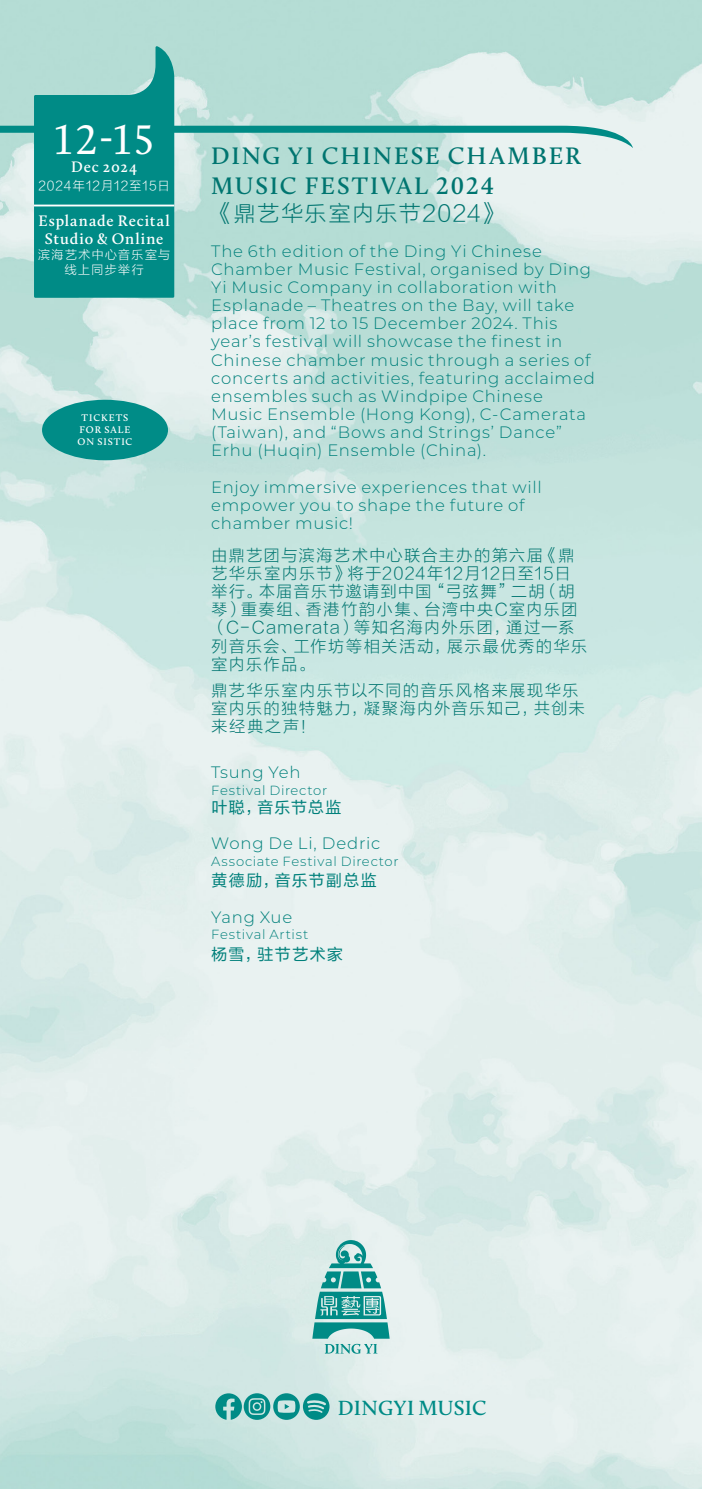
<style>
.page{position:relative;width:702px;height:1489px;background:#fff}
.page>*{position:absolute;margin:0;border:0;box-sizing:border-box;transform-origin:0 0}
.t1{font:42.75px "Calluna";color:#fff}
.t2{font:600 24.75px/29.8px "Calluna";letter-spacing:.08em;color:#007570}
.t3{font:22.5px "FZLTXHJW GB1 0";letter-spacing:.045em;color:#007570}
.t4{font:600 21.25px "Calluna";letter-spacing:.01em;color:#008b86}
.t5{font:300 16.5px/18.2px "Montserrat";letter-spacing:.045em;color:#00807b}
.t6{font:16.5px/18.2px "FZLTXHJW GB1 0";letter-spacing:.065em;color:#007570}
.t7{font:16.5px "FZLTHJW GB1 0";letter-spacing:.045em;color:#00807b}
.t8{font:600 15.75px/18px "Calluna";letter-spacing:.055em;color:#fff;text-align:center}
.t9{font:300 13.25px "Montserrat";letter-spacing:.055em;color:#00807b}
.t10{font:12.5px/15px "FZLTXHJW GB1 0";letter-spacing:.06em;color:#fff;text-align:center}
.t11{font:600 10px/12px "Calluna";letter-spacing:.095em;color:#fff;text-align:center}
</style>
<div class="page">
<img style="left:0;top:0;width:702px;height:1488px">
<svg style="left:215px;top:1393px;width:114px;height:26px;background:#5bb3ae"></svg>
<svg style="left:312px;top:1239px;width:77px;height:114px;background:#81c4c0"></svg>
<svg style="left:0;top:43px;width:633px;height:256px;background:#9cd1cb"></svg>
<hr style="left:34px;top:204px;width:140px;height:2px;background:#fff">
<div style="left:42px;top:400px;width:126px;height:60px;background:#008c87;border-radius:50%"></div>
<h1 class="t1" style="left:55px;top:114px;width:100px">12-15</h1>
<p class="t8" style="left:71px;top:158px;width:68px">Dec 2024</p>
<p class="t10" style="left:38px;top:179px;width:133px">2024年12月12至15日</p>
<p class="t8" style="left:39px;top:212px;width:133px">Esplanade Recital<br>Studio &amp; Online</p>
<p class="t10" style="left:38px;top:248px;width:134px">滨海艺术中心音乐室与线上同步举行</p>
<p class="t11" style="left:78px;top:411px;width:56px">TICKETS<br>FOR SALE<br>ON SISTIC</p>
<h2 class="t2" style="left:211px;top:140px;width:371px">DING YI CHINESE CHAMBER<br>MUSIC FESTIVAL 2024</h2>
<h3 class="t3" style="left:211px;top:201px;width:292px">《鼎艺华乐室内乐节2024》</h3>
<p class="t5" style="left:211px;top:241px;width:385px">The 6th edition of the Ding Yi Chinese Chamber Music Festival, organised by Ding Yi Music Company in collaboration with Esplanade – Theatres on the Bay, will take place from 12 to 15 December 2024. This year’s festival will showcase the finest in Chinese chamber music through a series of concerts and activities, featuring acclaimed ensembles such as Windpipe Chinese Music Ensemble (Hong Kong), C-Camerata (Taiwan), and “Bows and Strings’ Dance” Erhu (Huqin) Ensemble (China).</p>
<p class="t5" style="left:211px;top:477px;width:332px">Enjoy immersive experiences that will empower you to shape the future of chamber music!</p>
<p class="t6" style="left:211px;top:546px;width:377px">由鼎艺团与滨海艺术中心联合主办的第六届《鼎艺华乐室内乐节》将于2024年12月12日至15日举行。本届音乐节邀请到中国“弓弦舞”二胡（胡琴）重奏组、香港竹韵小集、台湾中央C室内乐团（C-Camerata）等知名海内外乐团，通过一系列音乐会、工作坊等相关活动，展示最优秀的华乐室内乐作品。</p>
<p class="t6" style="left:211px;top:681px;width:375px">鼎艺华乐室内乐节以不同的音乐风格来展现华乐室内乐的独特魅力，凝聚海内外音乐知己，共创未来经典之声！</p>
<p class="t5" style="left:211px;top:762px;width:91px">Tsung Yeh</p>
<p class="t9" style="left:211px;top:781px;width:118px">Festival Director</p>
<p class="t7" style="left:211px;top:798px;width:132px">叶聪，音乐节总监</p>
<p class="t5" style="left:211px;top:833px;width:171px">Wong De Li, Dedric</p>
<p class="t9" style="left:211px;top:852px;width:189px">Associate Festival Director</p>
<p class="t7" style="left:211px;top:871px;width:167px">黄德励，音乐节副总监</p>
<p class="t5" style="left:211px;top:907px;width:83px">Yang Xue</p>
<p class="t9" style="left:211px;top:925px;width:99px">Festival Artist</p>
<p class="t7" style="left:211px;top:944px;width:134px">杨雪，驻节艺术家</p>
<p class="t4" style="left:338px;top:1394px;width:150px">DINGYI MUSIC</p>
</div>
